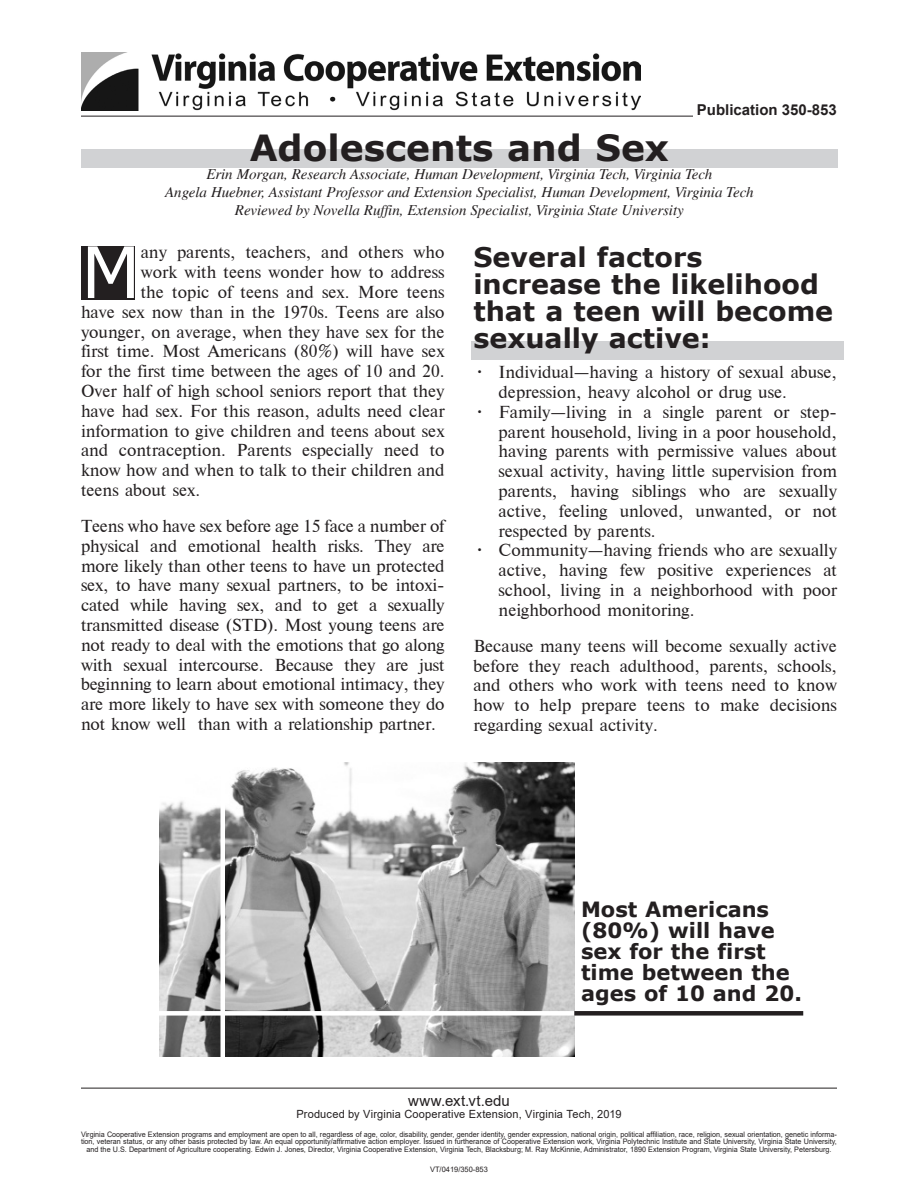
<style>
.page{position:relative;width:918px;height:1188px;background:#fff}
.page>*{position:absolute;margin:0;border:0;box-sizing:border-box;transform-origin:0 0}
.Body_text{font:70.95px "Verdana";color:#fff}
.Headline{font:700 36px "Verdana";color:#231f20}
.Subhead_1{font:700 27px/27px "Verdana";color:#231f20}
.Subhead_2{font:700 21px/21px "Verdana";color:#231f20}
.Body_text-2{font:16.5px/19.8px "Times";color:#231f20;text-align:justify}
.Byline{font:italic 15px/18px "Times";letter-spacing:-.005em;color:#231f20;text-align:center}
.t1{font:700 15px "Arial";color:#231f20}
.t2{font:15px "Arial";letter-spacing:.025em;color:#231f20}
.t3{font:11.25px "Arial";letter-spacing:.015em;color:#231f20}
.t4{font:7.5px/7.5px "Arial";color:#231f20;text-align:center;scale:.96 1}
.t5{font:7.5px "Arial";color:#231f20}
</style>
<div class="page">
<img style="left:159px;top:763px;width:415px;height:294px">
<div style="left:471px;top:342px;width:373px;height:18px;background:#d1d2d4"></div>
<div style="left:81px;top:246px;width:54px;height:53px;background:#231f20"></div>
<div style="left:81px;top:149px;width:757px;height:19px;background:#d1d2d4"></div>
<div style="left:220px;top:764px;width:5px;height:294px;background:#fff"></div>
<div style="left:159px;top:1011px;width:416px;height:5px;background:#fff"></div>
<div style="left:574px;top:1011px;width:229px;height:5px;background:#231f20"></div>
<hr style="left:81px;top:1088px;width:756px;height:1px;background:#231f20">
<hr style="left:81px;top:116px;width:612px;height:1px;background:#231f20">
<img style="left:81px;top:53px;width:559px;height:57px">
<p class="t1" style="left:697px;top:100px;width:142px">Publication 350-853</p>
<p class="Headline" style="left:250px;top:122px;width:421px">Adolescents and Sex</p>
<p class="Byline" style="left:165px;top:165px;width:590px">Erin Morgan, Research Associate, Human Development, Virginia Tech, Virginia Tech<br>Angela Huebner, Assistant Professor and Extension Specialist, Human Development, Virginia Tech</p>
<p class="Byline" style="left:235px;top:201px;width:450px">Reviewed by Novella Ruffin, Extension Specialist, Virginia State University</p>
<p class="Body_text" style="left:81px;top:223px;width:61px">M</p>
<p class="Body_text-2" style="left:141px;top:243px;width:305px">any parents, teachers, and others who</p>
<p class="Body_text-2" style="left:141px;top:262px;width:305px">work with teens wonder how to address</p>
<p class="Body_text-2" style="left:141px;top:282px;width:305px">the topic of teens and sex. More teens</p>
<p class="Body_text-2" style="left:81px;top:302px;width:365px">have sex now than in the 1970s. Teens are also</p>
<p class="Body_text-2" style="left:81px;top:322px;width:365px">younger, on average, when they have sex for the</p>
<p class="Body_text-2" style="left:81px;top:342px;width:365px">first time. Most Americans (80%) will have sex</p>
<p class="Body_text-2" style="left:81px;top:361px;width:365px">for the first time between the ages of 10 and 20.</p>
<p class="Body_text-2" style="left:81px;top:381px;width:365px">Over half of high school seniors report that they</p>
<p class="Body_text-2" style="left:81px;top:401px;width:365px">have had sex. For this reason, adults need clear</p>
<p class="Body_text-2" style="left:81px;top:421px;width:365px">information to give children and teens about sex</p>
<p class="Body_text-2" style="left:81px;top:441px;width:365px">and contraception. Parents especially need to</p>
<p class="Body_text-2" style="left:81px;top:460px;width:365px">know how and when to talk to their children and</p>
<p class="Body_text-2" style="left:81px;top:480px;width:121px">teens about sex.</p>
<p class="Body_text-2" style="left:81px;top:516px;width:365px">Teens who have sex before age 15 face a number of physical and emotional health risks. They are more likely than other teens to have un protected sex, to have many sexual partners, to be intoxi&shy;cated while having sex, and to get a sexually transmitted disease (STD). Most young teens are not ready to deal with the emotions that go along with sexual intercourse. Because they are just beginning to learn about emotional intimacy, they are more likely to have sex with someone they do not know well than with a relationship partner.</p>
<p class="Subhead_1" style="left:473px;top:243px;width:361px">Several factors increase the likelihood that a teen will become sexually active:</p>
<p class="Body_text-2" style="left:499px;top:362px;width:340px;text-indent:-25px">• Individual—having a history of sexual abuse, depression, heavy alcohol or drug use.</p>
<p class="Body_text-2" style="left:499px;top:402px;width:340px;text-indent:-25px">• Family—living in a single parent or step&shy;parent household, living in a poor household, having parents with permissive values about sexual activity, having little supervision from parents, having siblings who are sexually active, feeling unloved, unwanted, or not respected by parents.</p>
<p class="Body_text-2" style="left:499px;top:541px;width:340px;text-indent:-25px">• Community—having friends who are sexually active, having few positive experiences at school, living in a neighborhood with poor neighborhood monitoring.</p>
<p class="Body_text-2" style="left:473px;top:636px;width:365px">Because many teens will become sexually active before they reach adulthood, parents, schools, and others who work with teens need to know how to help prepare teens to make decisions regarding sexual activity.</p>
<p class="Subhead_2" style="left:581px;top:899px;width:222px">Most Americans (80%) will have sex for the first time between the ages of 10 and 20.</p>
<p class="t2" style="left:408px;top:1090px;width:103px">www.ext.vt.edu</p>
<p class="t3" style="left:296px;top:1107px;width:327px">Produced by Virginia Cooperative Extension, Virginia Tech, 2019</p>
<p class="t4" style="left:81px;top:1130px;width:789px">Virginia Cooperative Extension programs and employment are open to all, regardless of age, color, disability, gender, gender identity, gender expression, national origin, political affiliation, race, religion, sexual orientation, genetic informa&shy;tion, veteran status, or any other basis protected by law. An equal opportunity/affirmative action employer. Issued in furtherance of Cooperative Extension work, Virginia Polytechnic Institute and State University, Virginia State University, and the U.S. Department of Agriculture cooperating. Edwin J. Jones, Director, Virginia Cooperative Extension, Virginia Tech, Blacksburg; M. Ray McKinnie, Administrator, 1890 Extension Program, Virginia State University, Petersburg.</p>
<p class="t5" style="left:430px;top:1164px;width:59px">VT/0419/350-853</p>
</div>
